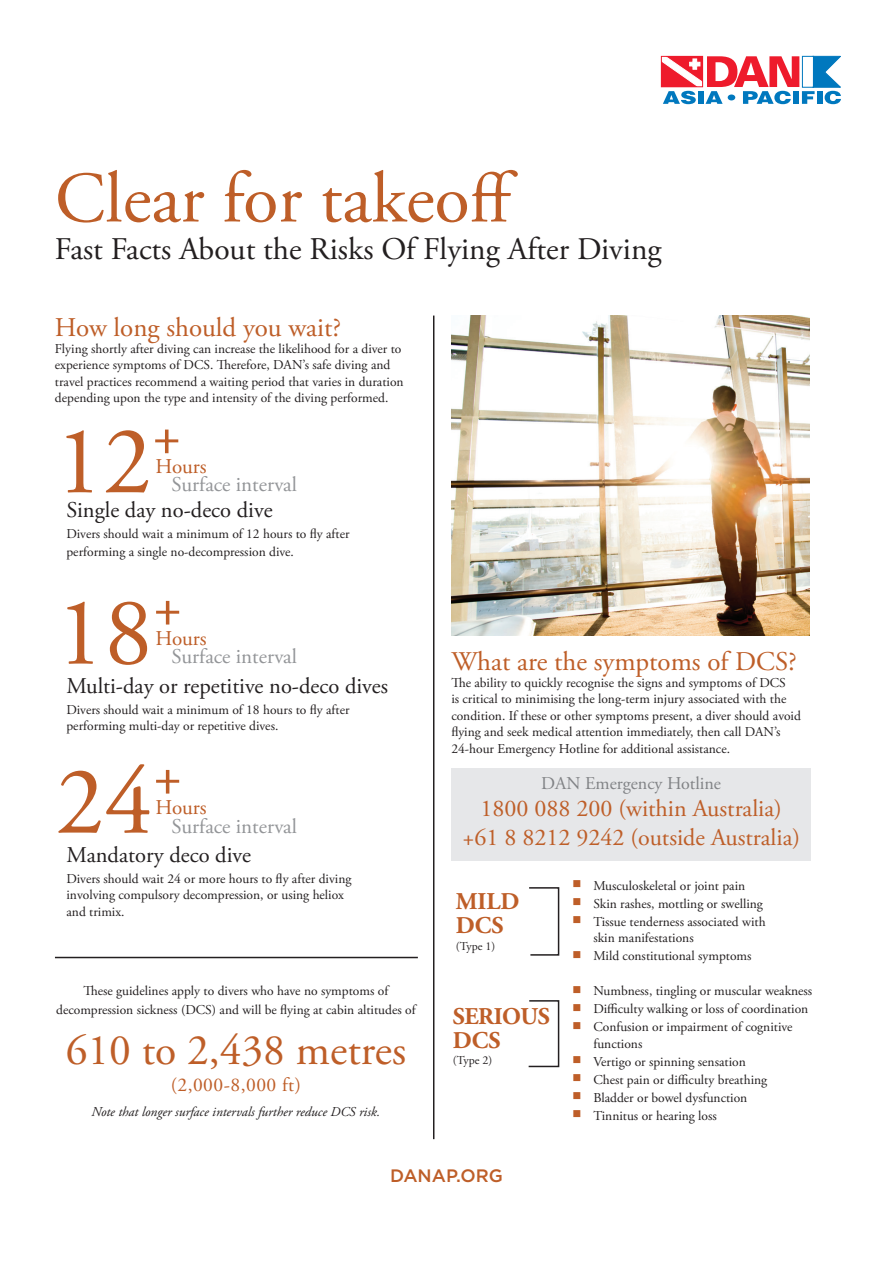
<style>
.page{position:relative;width:893px;height:1263px;background:#fff}
.page>*{position:absolute;margin:0;border:0;box-sizing:border-box;transform-origin:0 0}
.t1{font:96.75px "Adobe Garamond Pro";color:#be5e28}
.t2{font:72px "Adobe Garamond Pro";color:#be5e28}
.t3{font:60px "Adobe Garamond Pro";color:#be5e28}
.t4{font:43.5px "Adobe Garamond Pro";color:#be5e28}
.t5{font:31.5px "Adobe Garamond Pro";color:#231f20}
.t6{font:27px "Adobe Garamond Pro";color:#be5e28}
.t7{font:24px/28.5px "Adobe Garamond Pro";color:#be5e28;text-align:center}
.t8{font:700 24px/24px "Adobe Garamond Pro";letter-spacing:-.02em;color:#be5e28}
.t9{font:700 24px/24px "Adobe Garamond Pro";color:#be5e28}
.t10{font:22.5px "Adobe Garamond Pro";color:#231f20}
.t11{font:21px "Adobe Garamond Pro";color:#939598}
.t12{font:21px "Adobe Garamond Pro";color:#be5e28}
.t13{font:19.5px "Adobe Garamond Pro";letter-spacing:.025em;color:#be5e28}
.t14{font:18px "Adobe Garamond Pro";color:#808285}
.t15{font:500 18px "Gotham";color:#be5e28}
.t16{font:13.5px/16.5px "Adobe Garamond Pro";color:#231f20}
.t17{font:italic 13.5px "Adobe Garamond Pro";color:#231f20}
.t18{font:12px "Adobe Garamond Pro";color:#231f20}
.s1{color:#be5e28}
</style>
<div class="page">
<hr style="left:433px;top:316px;width:1px;height:823px;background:#231f20">
<div style="left:451px;top:767px;width:360px;height:93px;background:#e6e7e9"></div>
<svg style="left:529px;top:887px;width:31px;height:69px"></svg>
<svg style="left:528px;top:1000px;width:32px;height:68px"></svg>
<img style="left:451px;top:316px;width:359px;height:320px">
<hr style="left:55px;top:957px;width:363px;height:1px;background:#231f20">
<svg style="left:661px;top:56px;width:180px;height:48px"></svg>
<h2 class="t2" style="left:55px;top:155px;width:464px">Clear for takeoff</h2>
<h3 class="t5" style="left:55px;top:230px;width:608px">Fast Facts About the Risks Of Flying After Diving</h3>
<h3 class="t6" style="left:55px;top:311px;width:288px">How long should you wait?</h3>
<p class="t16" style="left:55px;top:341px;width:350px">Flying shortly after diving can increase the likelihood for a diver to experience symptoms of DCS. Therefore, DAN’s safe diving and travel practices recommend a waiting period that varies in duration depending upon the type and intensity of the diving performed.</p>
<h3 class="t3" style="left:152px;top:398px;width:31px">+</h3>
<h3 class="t12" style="left:155px;top:454px;width:53px">Hours</h3>
<h3 class="t10" style="left:66px;top:497px;width:208px">Single day no-deco dive</h3>
<p class="t16" style="left:66px;top:525px;width:285px;line-height:18px">Divers should wait a minimum of 12 hours to fly after performing a single no-decompression dive.</p>
<h1 class="t1" style="left:55px;top:403px;width:98px">12</h1>
<h3 class="t11" style="left:172px;top:472px;width:127px">Surface interval</h3>
<h3 class="t3" style="left:153px;top:569px;width:31px">+</h3>
<h3 class="t12" style="left:155px;top:625px;width:53px">Hours</h3>
<h3 class="t10" style="left:66px;top:672px;width:323px">Multi-day or repetitive no-deco dives</h3>
<p class="t16" style="left:66px;top:701px;width:285px">Divers should wait a minimum of 18 hours to fly after performing multi-day or repetitive dives.</p>
<h1 class="t1" style="left:56px;top:744px;width:98px">24</h1>
<h1 class="t1" style="left:56px;top:575px;width:98px">18</h1>
<h3 class="t11" style="left:172px;top:644px;width:127px">Surface interval</h3>
<h3 class="t3" style="left:153px;top:738px;width:31px">+</h3>
<h3 class="t12" style="left:155px;top:794px;width:53px">Hours</h3>
<h3 class="t10" style="left:66px;top:841px;width:186px">Mandatory deco dive</h3>
<p class="t16" style="left:66px;top:870px;width:286px">Divers should wait 24 or more hours to fly after diving involving compulsory decompression, or using heliox and trimix.</p>
<h3 class="t11" style="left:172px;top:814px;width:127px">Surface interval</h3>
<p class="t16" style="left:56px;top:981px;width:361px;line-height:19.5px;text-align:center">These guidelines apply to divers who have no symptoms of decompression sickness (DCS) and will be flying at cabin altitudes of</p>
<h3 class="t4" style="left:66px;top:1024px;width:342px">610 to 2,438 metres</h3>
<h3 class="t13" style="left:171px;top:1073px;width:132px">(2,000-8,000 ft)</h3>
<p class="t17" style="left:91px;top:1104px;width:290px">Note that longer surface intervals further reduce DCS risk.</p>
<h3 class="t6" style="left:451px;top:645px;width:347px">What are the symptoms of DCS?</h3>
<p class="t16" style="left:451px;top:675px;width:351px">The ability to quickly recognise the signs and symptoms of DCS<br>is critical to minimising the long-term injury associated with the condition. If these or other symptoms present, a diver should avoid flying and seek medical attention immediately, then call DAN’s 24-hour Emergency Hotline for additional assistance.</p>
<h3 class="t14" style="left:541px;top:773px;width:181px">DAN Emergency Hotline</h3>
<h3 class="t7" style="left:462px;top:795px;width:339px">1800 088 200 (within Australia) +61 8 8212 9242 (outside Australia)</h3>
<h3 class="t9" style="left:456px;top:890px;width:65px">MILD<br>DCS</h3>
<p class="t18" style="left:456px;top:939px;width:41px">(Type 1)</p>
<h3 class="t8" style="left:453px;top:1005px;width:99px">SERIOUS<br>DCS</h3>
<p class="t18" style="left:453px;top:1053px;width:41px">(Type 2)</p>
<p class="t16" style="left:572px;top:878px;width:174px"><span class="s1">■</span> Musculoskeletal or joint pain</p>
<p class="t16" style="left:572px;top:896px;width:192px"><span class="s1">■</span> Skin rashes, mottling or swelling</p>
<p class="t16" style="left:593px;top:914px;width:174px;text-indent:-21px"><span class="s1">■</span> Tissue tenderness associated with skin manifestations</p>
<p class="t16" style="left:572px;top:948px;width:181px"><span class="s1">■</span> Mild constitutional symptoms</p>
<p class="t16" style="left:572px;top:983px;width:241px"><span class="s1">■</span> Numbness, tingling or muscular weakness</p>
<p class="t16" style="left:572px;top:1001px;width:237px"><span class="s1">■</span> Difficulty walking or loss of coordination</p>
<p class="t16" style="left:593px;top:1019px;width:201px;text-indent:-21px"><span class="s1">■</span> Confusion or impairment of cognitive functions</p>
<p class="t16" style="left:572px;top:1054px;width:175px"><span class="s1">■</span> Vertigo or spinning sensation</p>
<p class="t16" style="left:572px;top:1072px;width:196px"><span class="s1">■</span> Chest pain or difficulty breathing</p>
<p class="t16" style="left:572px;top:1090px;width:176px"><span class="s1">■</span> Bladder or bowel dysfunction</p>
<p class="t16" style="left:572px;top:1108px;width:146px"><span class="s1">■</span> Tinnitus or hearing loss</p>
<h3 class="t15" style="left:390px;top:1164px;width:114px">DANAP.ORG</h3>
</div>
